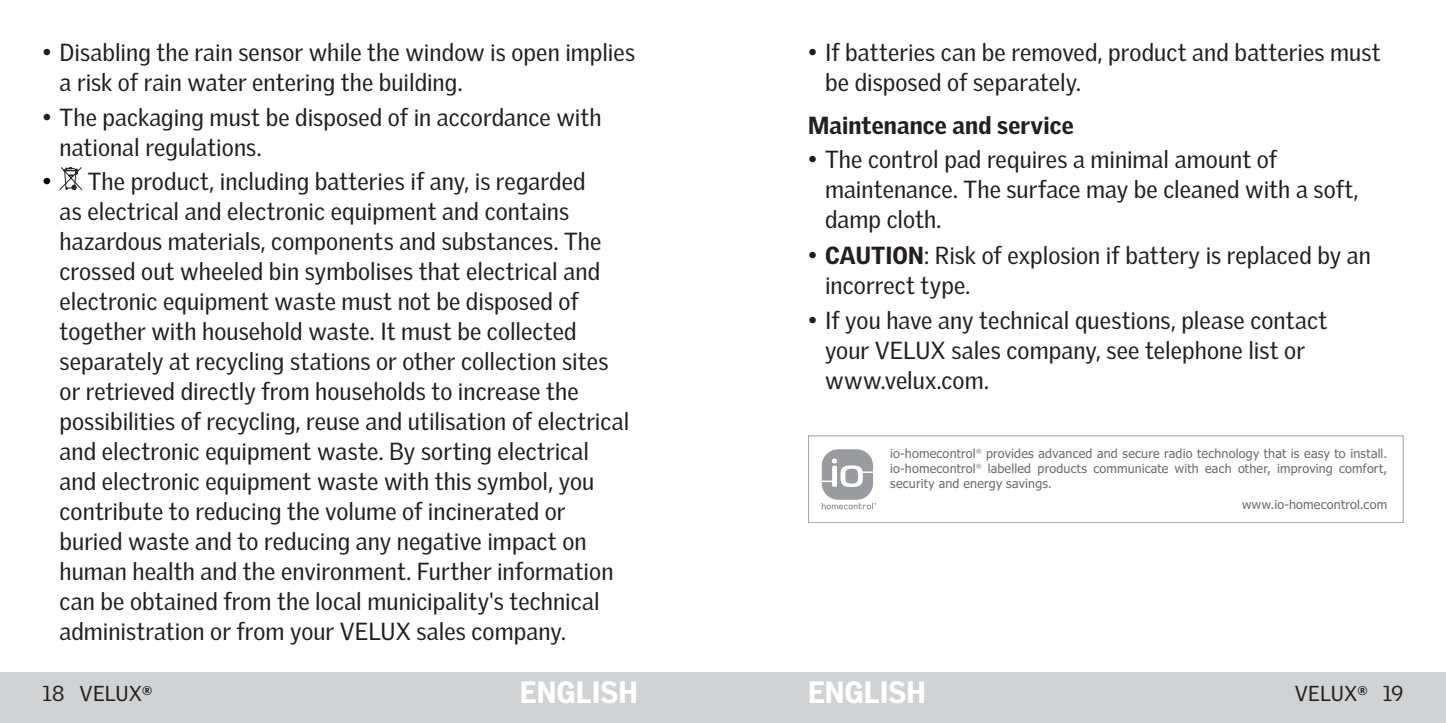
<style>
.page{position:relative;width:1446px;height:723px;background:#fff}
.page>*{position:absolute;margin:0;border:0;box-sizing:border-box;transform-origin:0 0}
.t1{font:900 30px "Velux Gothic";color:#fff}
.t2{font:24px/30px "Velux Gothic";letter-spacing:.005em;color:#231f20}
.t3{font:900 24px "Velux Gothic";letter-spacing:.005em;color:#231f20}
.t4{font:21px "Velux Gothic";letter-spacing:.005em;color:#231f20}
.t5{font:12.6px/15px "Tahoma";letter-spacing:.015em;color:#6c6d70}
.t6{font:5.7px "Tahoma";color:#6c6d70}
.s1{color:#000}
.s2{font-weight:900}
</style>
<div class="page">
<div style="left:0;top:672px;width:765px;height:51px;background:#d1d2d4"></div>
<div style="left:680px;top:672px;width:766px;height:51px;background:#d1d2d4"></div>
<svg style="left:60px;top:167px;width:22px;height:23px"></svg>
<div style="left:808px;top:435px;width:595px;height:88px;border:1px solid #999b9e"></div>
<svg style="left:822px;top:449px;width:54px;height:60px"></svg>
<p class="t2" style="left:60px;top:36px;width:577px;text-indent:-17px">• Disabling the rain sensor while the window is open implies a risk of rain water entering the building.</p>
<p class="t2" style="left:60px;top:100px;width:543px;text-indent:-17px">• The packaging must be disposed of in accordance with national regulations.</p>
<p class="t2" style="left:60px;top:164px;width:571px;text-indent:-17px"><span class="s1">•</span> The product, including batteries if any, is regarded<br>as electrical and electronic equipment and contains hazardous materials, components and substances. The crossed out wheeled bin symbolises that electrical and electronic equipment waste must not be disposed of together with household waste. It must be collected separately at recycling stations or other collection sites or retrieved directly from households to increase the possibilities of recycling, reuse and utilisation of electrical and electronic equipment waste. By sorting electrical and electronic equipment waste with this symbol, you contribute to reducing the volume of incinerated or buried waste and to reducing any negative impact on human health and the environment. Further information can be obtained from the local municipality's technical administration or from your VELUX sales company.</p>
<p class="t2" style="left:825px;top:36px;width:557px;text-indent:-17px">• If batteries can be removed, product and batteries must be disposed of separately.</p>
<p class="t3" style="left:808px;top:107px;width:267px">Maintenance and service</p>
<p class="t2" style="left:825px;top:143px;width:535px;text-indent:-17px">• The control pad requires a minimal amount of maintenance. The surface may be cleaned with a soft, damp cloth.</p>
<p class="t2" style="left:825px;top:238px;width:547px;text-indent:-17px">• <span class="s2">CAUTION</span>: Risk of explosion if battery is replaced by an incorrect type.</p>
<p class="t2" style="left:825px;top:303px;width:504px;text-indent:-17px">• If you have any technical questions, please contact your VELUX sales company, see telephone list or www.velux.com.</p>
<p class="t5" style="left:890px;top:446px;width:87px">io-homecontrol</p>
<p class="t6" style="left:976px;top:447px;width:7px">®</p>
<p class="t5" style="left:986px;top:446px;width:403px">provides advanced and secure radio technology that is easy to install.</p>
<p class="t5" style="left:890px;top:461px;width:87px">io-homecontrol</p>
<p class="t6" style="left:976px;top:462px;width:7px">®</p>
<p class="t5" style="left:890px;top:461px;width:498px;text-indent:98px">labelled products communicate with each other, improving comfort, security and energy savings.</p>
<p class="t5" style="left:1242px;top:496px;width:146px">www.io-homecontrol.com</p>
<p class="t1" style="left:520px;top:669px;width:119px">ENGLISH</p>
<p class="t1" style="left:808px;top:669px;width:119px">ENGLISH</p>
<p class="t4" style="left:1383px;top:678px;width:22px">19</p>
<p class="t4" style="left:43px;top:678px;width:111px">18 VELUX<sup>®</sup></p>
<p class="t4" style="left:1295px;top:678px;width:74px">VELUX<sup>®</sup></p>
</div>
